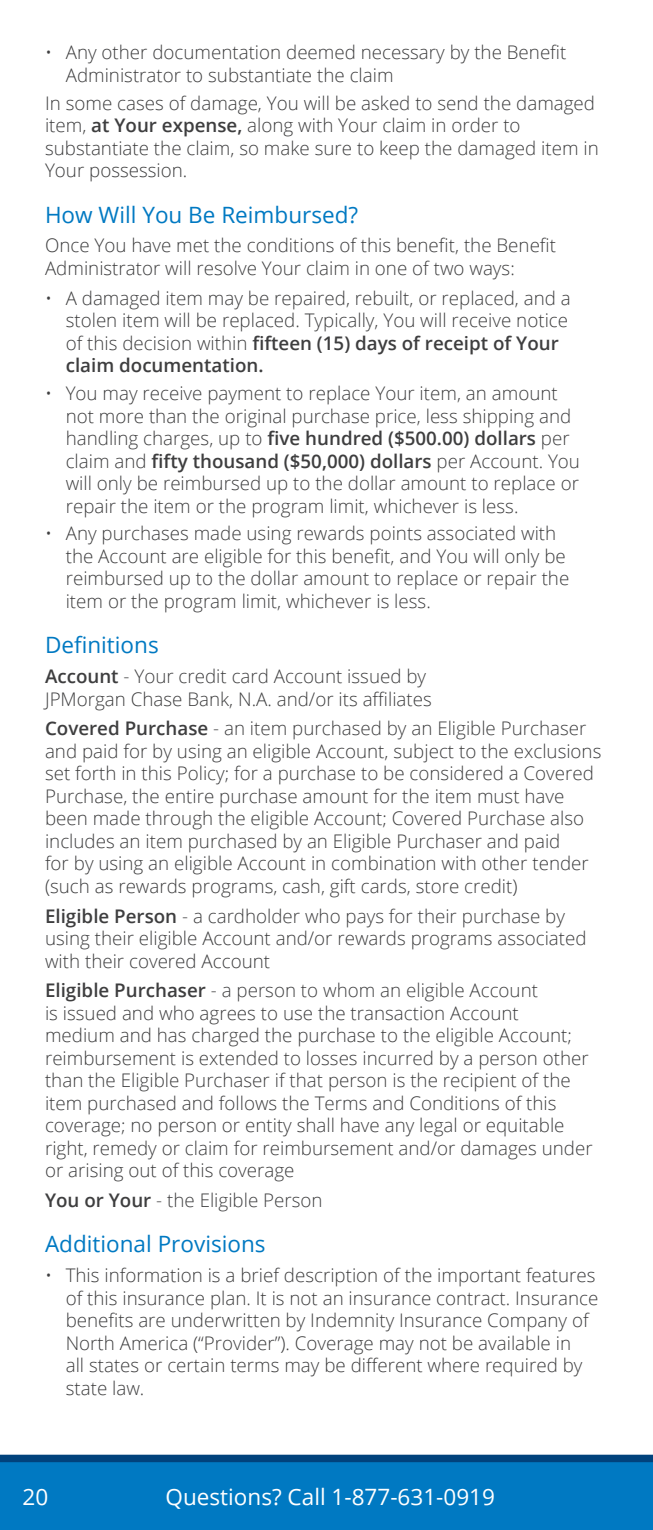
<style>
.page{position:relative;width:653px;height:1530px;background:#fff}
.page>*{position:absolute;margin:0;border:0;box-sizing:border-box;transform-origin:0 0}
.t1{font:22.5px "Open Sans";color:#0079c2}
.t2{font:22.5px "Open Sans";color:#fff}
.t3{font:300 18.75px/22.5px "Open Sans";color:#3e3e3f}
.t4{font:300 18.75px "Open Sans";color:#404041}
.s1{font-weight:600}
.s2{font-weight:600;color:#3e3e3f}
</style>
<div class="page">
<div style="left:0;top:1462px;width:652px;height:68px;background:#0079c2"></div>
<div style="left:0;top:1455px;width:652px;height:7px;background:#01427c"></div>
<p class="t3" style="left:66px;top:41px;width:502px;text-indent:-21px">• ?Any other documentation deemed necessary by the Benefit<br>Administrator to substantiate the claim</p>
<p class="t3" style="left:45px;top:91px;width:555px">In some cases of damage, You will be asked to send the damaged item, <span class="s1">at Your expense,</span> along with Your claim in order to substantiate the claim, so make sure to keep the damaged item in Your possession.</p>
<h3 class="t1" style="left:45px;top:199px;width:314px">How Will You Be Reimbursed?</h3>
<p class="t3" style="left:45px;top:234px;width:512px">Once You have met the conditions of this benefit, the Benefit<br>Administrator will resolve Your claim in one of two ways:</p>
<p class="t3" style="left:66px;top:286px;width:506px;text-indent:-21px">• ?A damaged item may be repaired, rebuilt, or replaced, and a stolen item will be replaced. Typically, You will receive notice of this decision within <span class="s1">fifteen (15) days of receipt of Your claim documentation.</span></p>
<p class="t3" style="left:66px;top:381px;width:515px;text-indent:-21px">• ?You may receive payment to replace Your item, an amount not more than the original purchase price, less shipping and handling charges, up to <span class="s1">five hundred ($500.00) dollars</span> per claim and <span class="s1">fifty thousand ($50,000) dollars</span> per Account. You will only be reimbursed up to the dollar amount to replace or repair the item or the program limit, whichever is less.</p>
<p class="t3" style="left:66px;top:522px;width:505px;text-indent:-21px">• ?Any purchases made using rewards points associated with the Account are eligible for this benefit, and You will only be reimbursed up to the dollar amount to replace or repair the item or the program limit, whichever is less.</p>
<h3 class="t1" style="left:45px;top:630px;width:115px">Definitions</h3>
<h4 class="t4" style="left:45px;top:663px;width:382px"><span class="s2">Account</span> - Your credit card Account issued by</h4>
<p class="t3" style="left:45px;top:687px;width:388px">JPMorgan Chase Bank, N.A. and/or its affiliates</p>
<h4 class="t4" style="left:45px;top:716px;width:543px"><span class="s2">Covered Purchase</span> - an item purchased by an Eligible Purchaser</h4>
<p class="t3" style="left:45px;top:739px;width:558px">and paid for by using an eligible Account, subject to the exclusions set forth in this Policy; for a purchase to be considered a Covered Purchase, the entire purchase amount for the item must have been made through the eligible Account; Covered Purchase also includes an item purchased by an Eligible Purchaser and paid<br>for by using an eligible Account in combination with other tender (such as rewards programs, cash, gift cards, store credit)</p>
<h4 class="t4" style="left:45px;top:903px;width:521px"><span class="s2">Eligible Person</span> - a cardholder who pays for their purchase by</h4>
<p class="t3" style="left:45px;top:926px;width:543px">using their eligible Account and/or rewards programs associated with their covered Account</p>
<h4 class="t4" style="left:45px;top:978px;width:494px"><span class="s2">Eligible Purchaser</span> - a person to whom an eligible Account</h4>
<p class="t3" style="left:45px;top:1001px;width:549px">is issued and who agrees to use the transaction Account medium and has charged the purchase to the eligible Account; reimbursement is extended to losses incurred by a person other than the Eligible Purchaser if that person is the recipient of the item purchased and follows the Terms and Conditions of this coverage; no person or entity shall have any legal or equitable right, remedy or claim for reimbursement and/or damages under or arising out of this coverage</p>
<h4 class="t4" style="left:45px;top:1187px;width:279px"><span class="s2">You or Your</span> - the Eligible Person</h4>
<h3 class="t1" style="left:45px;top:1229px;width:222px">Additional Provisions</h3>
<p class="t3" style="left:66px;top:1264px;width:534px;text-indent:-21px">• ?This information is a brief description of the important features of this insurance plan. It is not an insurance contract. Insurance benefits are underwritten by Indemnity Insurance Company of North America (“Provider”). Coverage may not be available in<br>all states or certain terms may be different where required by state law.</p>
<p class="t2" style="left:22px;top:1481px;width:27px">20</p>
<p class="t2" style="left:165px;top:1481px;width:331px">Questions? Call 1-877-631-0919</p>
</div>
